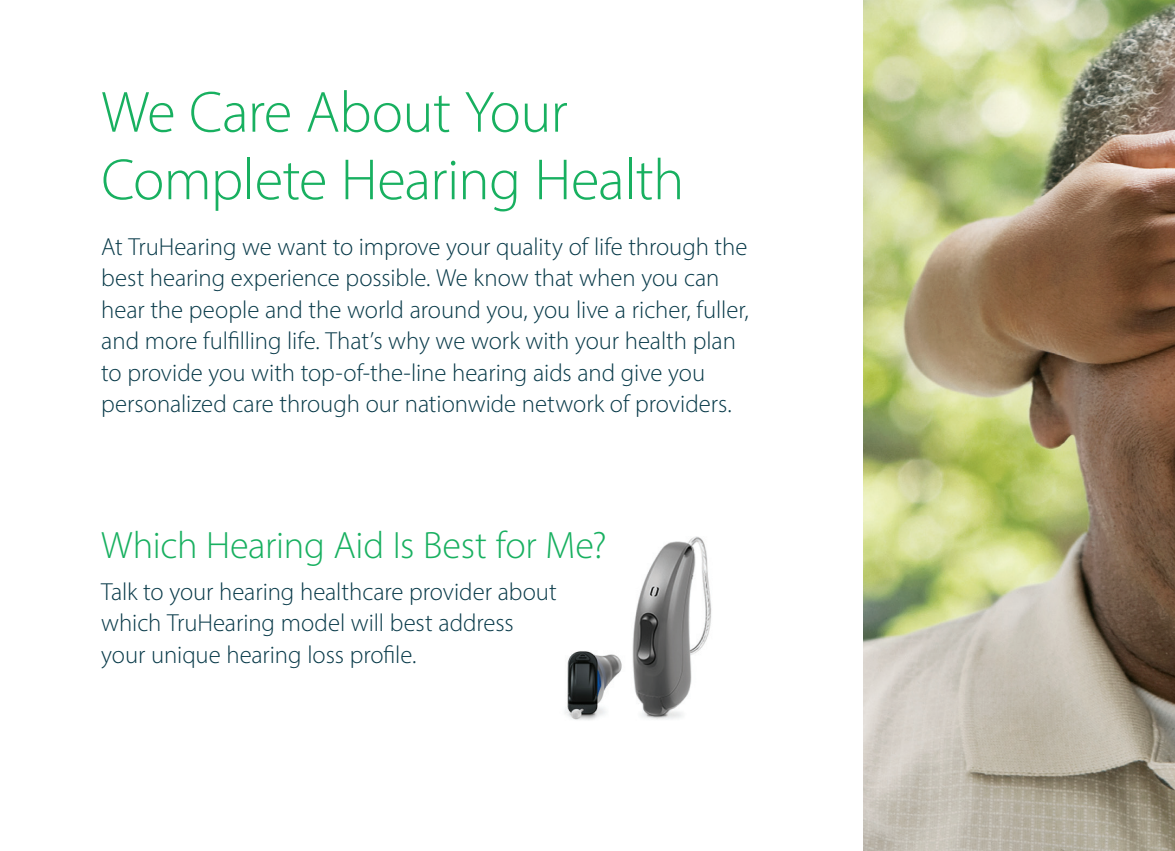
<style>
.page{position:relative;width:1175px;height:851px;background:#fff}
.page>*{position:absolute;margin:0;border:0;box-sizing:border-box;transform-origin:0 0}
.t1{font:300 58.5px/67.5px "Myriad Pro";letter-spacing:-.01em;color:#18b060}
.t2{font:300 38.25px "Myriad Pro";letter-spacing:-.01em;color:#18b060}
.t3{font:300 24.75px/31.5px "Myriad Pro";letter-spacing:-.005em;color:#083a49}
</style>
<div class="page">
<img style="left:565px;top:536px;width:147px;height:184px">
<img style="left:863px;top:0;width:311px;height:850px">
<p class="t1" style="left:101px;top:78px;width:584px">We Care About Your<br>Complete Hearing Health</p>
<p class="t3" style="left:101px;top:230px;width:649px">At TruHearing we want to improve your quality of life through the best hearing experience possible. We know that when you can hear the people and the world around you, you live a richer, fuller, and more fulfilling life. That’s why we work with your health plan to provide you with top-of-the-line hearing aids and give you personalized care through our nationwide network of providers.</p>
<p class="t2" style="left:101px;top:522px;width:507px">Which Hearing Aid Is Best for Me?</p>
<p class="t3" style="left:101px;top:575px;width:457px">Talk to your hearing healthcare provider about which TruHearing model will best address your unique hearing loss profile.</p>
</div>
